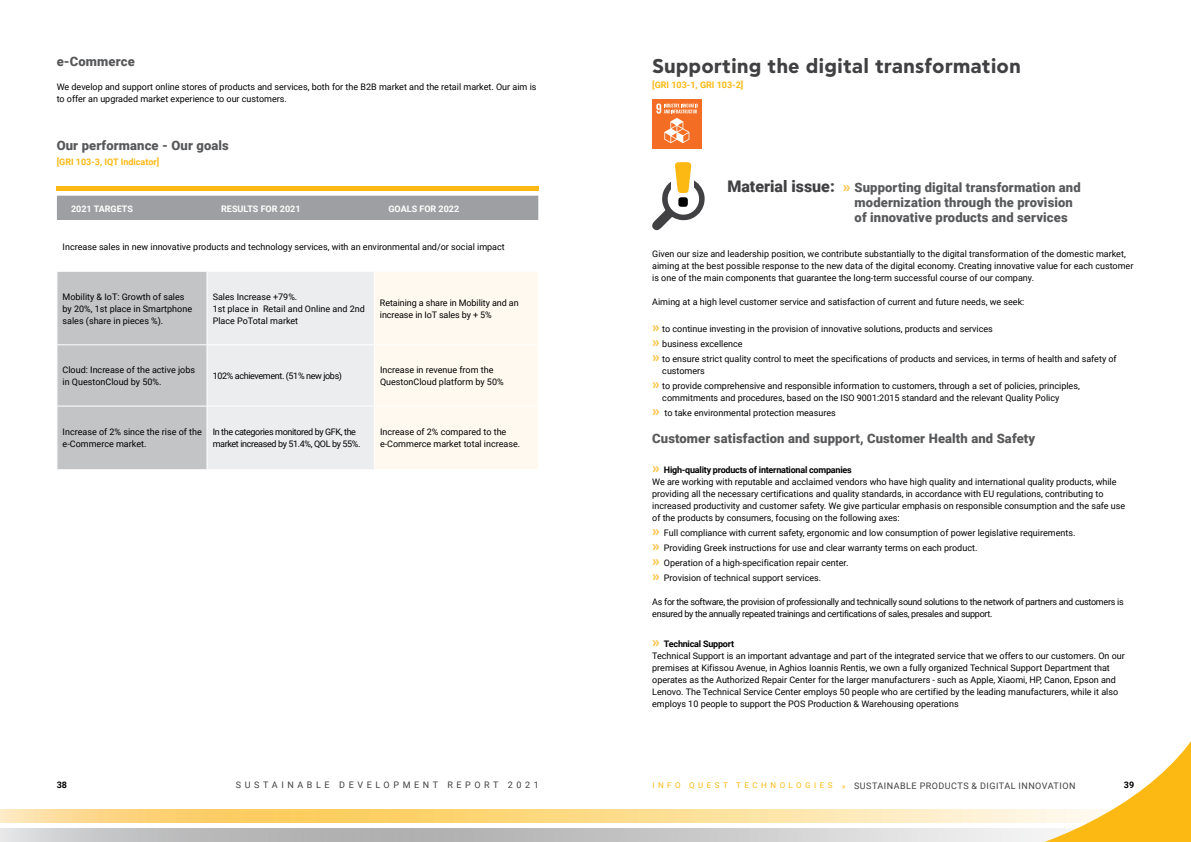
<style>
.page{position:relative;width:1191px;height:842px;background:#fff}
.page>*{position:absolute;margin:0;border:0;box-sizing:border-box;transform-origin:0 0}
.t1{font:700 20px "CF Asty Pro";color:#414042}
.t2{font:900 13px/15px "Roboto";letter-spacing:.01em;color:#58595b}
.t3{font:9px/12px "Roboto";color:#000}
.t4{font:9px/12px "Roboto";letter-spacing:-.03em;color:#000}
.t5{font:9px/12px "Roboto";letter-spacing:-.04em;color:#000}
.t6{font:700 9px "Roboto";color:#fdb913}
.t7{font:9px "Roboto";letter-spacing:.055em;color:#414042}
.t8{font:700 9px "Roboto";color:#fff}
.t9{font:9px "Roboto";letter-spacing:.4em;color:#414042}
.t10{font:700 9px "Roboto";color:#000}
.t11{font:8px "Roboto";letter-spacing:.435em;color:#fdb913}
.s1{font-size:16px;color:#414042}
.s2{font-size:15px;color:#fec54e}
.s3{font-weight:900;font-size:15px;color:#fec54e}
.s4{font-weight:700}
.s5{font-size:8px;color:#fdb913}
</style>
<div class="page">
<svg style="left:0;top:828px;width:1001px;height:14px;background:#c6c7c7"></svg>
<svg style="left:0;top:810px;width:1001px;height:12px;background:#fddb8e"></svg>
<svg style="left:1001px;top:741px;width:190px;height:101px"></svg>
<hr style="left:57px;top:186px;width:482px;height:4px;background:#fdb913">
<div style="left:57px;top:196px;width:481px;height:24px;background:#9d9fa2"></div>
<svg style="left:58px;top:272px;width:480px;height:197px"></svg>
<hr style="left:374px;top:272px;width:1px;height:72px;background:#fff">
<hr style="left:57px;top:344px;width:150px;height:1px;background:#fff">
<hr style="left:207px;top:344px;width:167px;height:1px;background:#fff">
<hr style="left:374px;top:344px;width:165px;height:1px;background:#fff">
<hr style="left:374px;top:345px;width:1px;height:61px;background:#fff">
<hr style="left:57px;top:406px;width:150px;height:1px;background:#fff">
<hr style="left:207px;top:406px;width:167px;height:1px;background:#fff">
<hr style="left:374px;top:406px;width:165px;height:1px;background:#fff">
<hr style="left:374px;top:407px;width:1px;height:62px;background:#fff">
<hr style="left:207px;top:272px;width:1px;height:73px;background:#fff">
<hr style="left:207px;top:345px;width:1px;height:61px;background:#fff">
<hr style="left:207px;top:406px;width:1px;height:63px;background:#fff">
<svg style="left:652px;top:162px;width:53px;height:68px"></svg>
<div style="left:652px;top:99px;width:49px;height:50px;background:#f36e24"></div>
<svg style="left:656px;top:103px;width:41px;height:40px"></svg>
<h2 class="t2" style="left:57px;top:54px;width:80px">e-Commerce</h2>
<p class="t3" style="left:57px;top:81px;width:481px">We develop and support online stores of products and services, both for the B2B market and the retail market. Our aim is to offer an upgraded market experience to our customers.</p>
<h2 class="t2" style="left:57px;top:137px;width:174px">Our performance - Our goals</h2>
<p class="t6" style="left:57px;top:156px;width:104px">[GRI 103-3, IQT Indicator]</p>
<p class="t8" style="left:71px;top:202px;width:63px">2021 TARGETS</p>
<p class="t8" style="left:221px;top:202px;width:81px">RESULTS FOR 2021</p>
<p class="t8" style="left:388px;top:202px;width:72px">GOALS FOR 2022</p>
<p class="t3" style="left:63px;top:240px;width:444px">Increase sales in new innovative products and technology services, with an environmental and/or social impact</p>
<p class="t3" style="left:63px;top:290px;width:131px">Mobility &amp; IoT: Growth of sales by 20%, 1st place in Smartphone sales (share in pieces %).</p>
<p class="t3" style="left:213px;top:290px;width:154px">Sales Increase +79%.<br>1st place in Retail and Online and 2nd<br>Place PoTotal market</p>
<p class="t3" style="left:380px;top:296px;width:140px">Retaining a share in Mobility and an increase in IoT sales by + 5%</p>
<p class="t3" style="left:63px;top:363px;width:134px">Cloud: Increase of the active jobs in QuestonCloud by 50%.</p>
<p class="t5" style="left:213px;top:369px;width:131px">102% achievement. (51% new jobs)</p>
<p class="t3" style="left:380px;top:363px;width:125px">Increase in revenue from the<br>QuestonCloud platform by 50%</p>
<p class="t3" style="left:63px;top:426px;width:141px">Increase of 2% since the rise of the e-Commerce market.</p>
<p class="t5" style="left:213px;top:426px;width:149px">In the categories monitored by GFK, the market increased by 51.4%, QOL by 55%.</p>
<p class="t3" style="left:380px;top:426px;width:142px">Increase of 2% compared to the e-Commerce market total increase.</p>
<h1 class="t1" style="left:652px;top:53px;width:370px">Supporting the digital transformation</h1>
<p class="t6" style="left:652px;top:78px;width:93px">[GRI 103-1, GRI 103-2]</p>
<h2 class="t2" style="left:854px;top:179px;width:228px;text-indent:-127px"><span class="s1">Material issue:</span> <span class="s2">»</span> Supporting digital transformation and modernization through the provision of innovative products and services</h2>
<p class="t3" style="left:652px;top:248px;width:483px">Given our size and leadership position, we contribute substantially to the digital transformation of the domestic market, aiming at the best possible response to the new data of the digital economy. Creating innovative value for each customer is one of the main components that guarantee the long-term successful course of our company.</p>
<p class="t3" style="left:652px;top:296px;width:374px">Aiming at a high level customer service and satisfaction of current and future needs, we seek:</p>
<p class="t3" style="left:652px;top:321px;width:466px;line-height:15px"><span class="s3">»</span> to continue investing in the provision of innovative solutions, products and services<br><span class="s3">»</span> business excellence<br><span class="s3">»</span> to ensure strict quality control to meet the specifications of products and services, in terms of health and safety of</p>
<p class="t3" style="left:652px;top:363px;width:429px;line-height:15px;text-indent:10px">customers<br><span class="s3">»</span> to provide comprehensive and responsible information to customers, through a set of policies, principles,</p>
<p class="t3" style="left:652px;top:390px;width:408px;line-height:15px;text-indent:10px">commitments and procedures, based on the ISO 9001:2015 standard and the relevant Quality Policy <span class="s3">»</span> to take environmental protection measures</p>
<h2 class="t2" style="left:652px;top:431px;width:384px">Customer satisfaction and support, Customer Health and Safety</h2>
<p class="t3" style="left:652px;top:464px;width:474px"><span class="s3">»</span> <span class="s4">High-quality products of international companies<br></span>We are working with reputable and acclaimed vendors who have high quality and international quality products, while providing all the necessary certifications and quality standards, in accordance with EU regulations, contributing to increased productivity and customer safety. We give particular emphasis on responsible consumption and the safe use of the products by consumers, focusing on the following axes:</p>
<p class="t3" style="left:652px;top:525px;width:424px;line-height:15px"><span class="s3">»</span> Full compliance with current safety, ergonomic and low consumption of power legislative requirements. <span class="s3">»</span> Providing Greek instructions for use and clear warranty terms on each product.<br><span class="s3">»</span> Operation of a high-specification repair center.<br><span class="s3">»</span> Provision of technical support services.</p>
<p class="t4" style="left:652px;top:596px;width:473px">As for the software, the provision of professionally and technically sound solutions to the network of partners and customers is ensured by the annually repeated trainings and certifications of sales, presales and support.</p>
<p class="t3" style="left:652px;top:638px;width:474px"><span class="s3">»</span> <span class="s4">Technical Support<br></span>Technical Support is an important advantage and part of the integrated service that we offers to our customers. On our premises at Kifissou Avenue, in Aghios Ioannis Rentis, we own a fully organized Technical Support Department that operates as the Authorized Repair Center for the larger manufacturers - such as Apple, Xiaomi, HP, Canon, Epson and Lenovo. The Technical Service Center employs 50 people who are certified by the leading manufacturers, while it also employs 10 people to support the POS Production &amp; Warehousing operations</p>
<p class="t10" style="left:57px;top:778px;width:12px">38</p>
<p class="t9" style="left:236px;top:778px;width:304px">SUSTAINABLE DEVELOPMENT REPORT 2021</p>
<p class="t11" style="left:652px;top:779px;width:182px">ΙNFO QUEST TECHNOLOGIES</p>
<p class="t10" style="left:1124px;top:778px;width:12px">39</p>
<p class="t7" style="left:841px;top:779px;width:235px"><span class="s5">»</span> SUSTAINABLE PRODUCTS &amp; DIGITAL INNOVATION</p>
</div>
